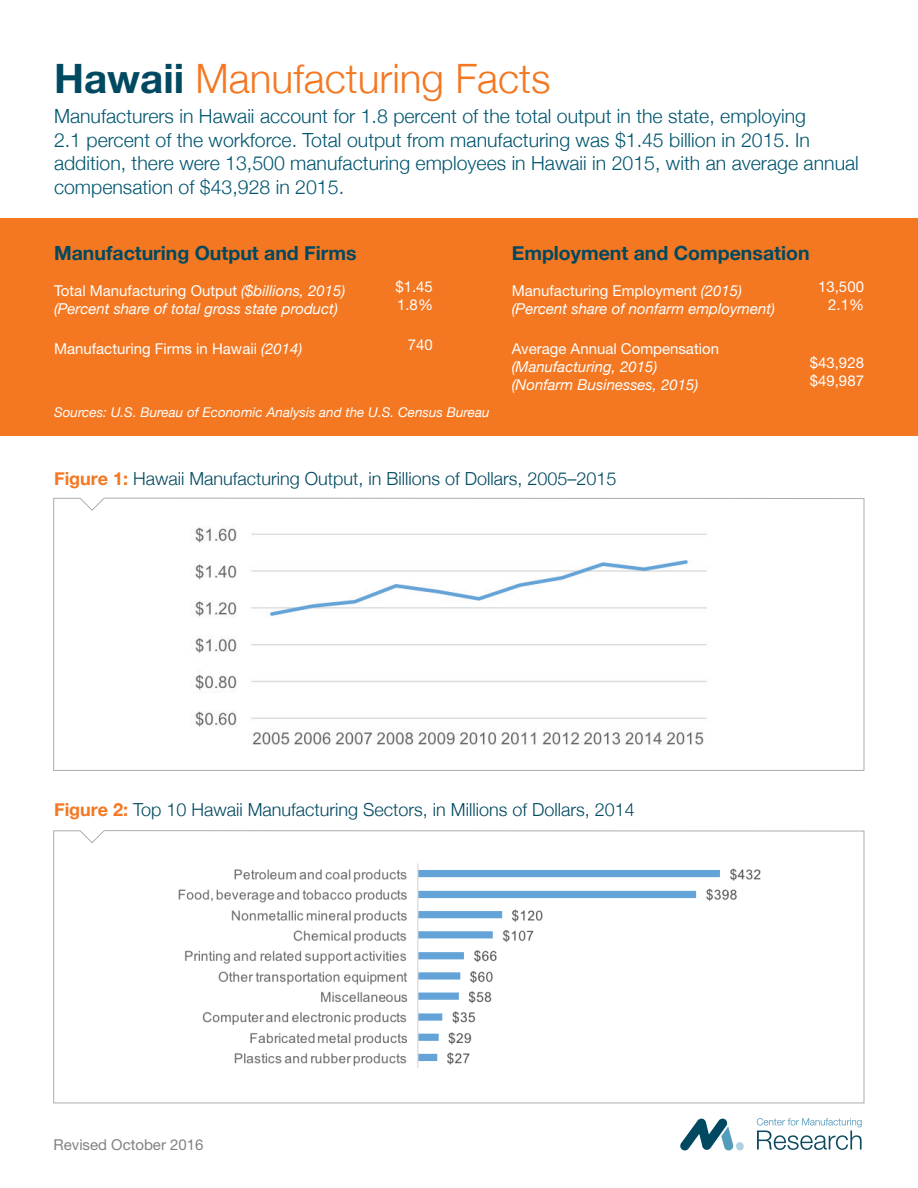
<style>
.page{position:relative;width:918px;height:1188px;background:#fff}
.page>*{position:absolute;margin:0;border:0;box-sizing:border-box;transform-origin:0 0}
.t1{font:300 40.5px "Helvetica Neue";color:#f47721}
.t2{font:300 19.5px/23.4px "Helvetica Neue";color:#00566f}
.t3{font:700 19.5px "Helvetica Neue";color:#004960}
.t4{font:300 18px "Helvetica Neue";color:#004960}
.t5{font:italic 15px/18px "Helvetica Neue";color:#fff}
.t6{font:15px/18px "Helvetica Neue";color:#fff}
.t7{font:15px "Helvetica Neue";color:#808285}
.t8{font:italic 13.5px "Helvetica Neue";color:#fff}
.s1{font-weight:700;color:#004960}
.s2{font-style:normal}
.s3{font-style:italic}
.s4{font-weight:700;color:#f47721}
</style>
<div class="page">
<svg style="left:53px;top:498px;width:811px;height:273px"></svg>
<svg style="left:53px;top:830px;width:811px;height:273px"></svg>
<div style="left:0;top:218px;width:918px;height:218px;background:#f47721"></div>
<img style="left:186px;top:514px;width:539px;height:243px">
<img style="left:138px;top:844px;width:648px;height:243px">
<svg style="left:680px;top:1118px;width:64px;height:32px"></svg>
<svg style="left:757px;top:1118px;width:105px;height:32px"></svg>
<h1 class="t1" style="left:54px;top:46px;width:498px"><span class="s1">Hawaii</span> Manufacturing Facts</h1>
<p class="t2" style="left:54px;top:103px;width:806px">Manufacturers in Hawaii account for 1.8 percent of the total output in the state, employing<br>2.1 percent of the workforce. Total output from manufacturing was $1.45 billion in 2015. In addition, there were 13,500 manufacturing employees in Hawaii in 2015, with an average annual compensation of $43,928 in 2015.</p>
<p class="t3" style="left:54px;top:238px;width:304px">Manufacturing Output and Firms</p>
<p class="t5" style="left:54px;top:282px;width:293px"><span class="s2">Total Manufacturing Output</span> ($billions, 2015) (Percent share of total gross state product)</p>
<p class="t6" style="left:54px;top:340px;width:250px">Manufacturing Firms in Hawaii <span class="s3">(2014)</span></p>
<p class="t6" style="left:395px;top:277px;width:39px">$1.45<br>1.8%</p>
<p class="t6" style="left:408px;top:336px;width:27px">740</p>
<p class="t8" style="left:54px;top:403px;width:437px">Sources: U.S. Bureau of Economic Analysis and the U.S. Census Bureau</p>
<p class="t3" style="left:512px;top:238px;width:299px">Employment and Compensation</p>
<p class="t5" style="left:512px;top:282px;width:265px"><span class="s2">Manufacturing Employment</span> (2015) (Percent share of nonfarm employment)</p>
<p class="t6" style="left:512px;top:340px;width:209px">Average Annual Compensation</p>
<p class="t5" style="left:512px;top:359px;width:188px">(Manufacturing, 2015) (Nonfarm Businesses, 2015)</p>
<p class="t6" style="left:818px;top:277px;width:47px;text-align:right">13,500<br>2.1%</p>
<p class="t6" style="left:810px;top:354px;width:56px">$43,928 $49,987</p>
<p class="t4" style="left:54px;top:464px;width:564px"><span class="s4">Figure 1:</span> Hawaii Manufacturing Output, in Billions of Dollars, 2005–2015</p>
<p class="t4" style="left:54px;top:795px;width:582px"><span class="s4">Figure 2:</span> Top 10 Hawaii Manufacturing Sectors, in Millions of Dollars, 2014</p>
<p class="t7" style="left:54px;top:1136px;width:152px">Revised October 2016</p>
</div>
